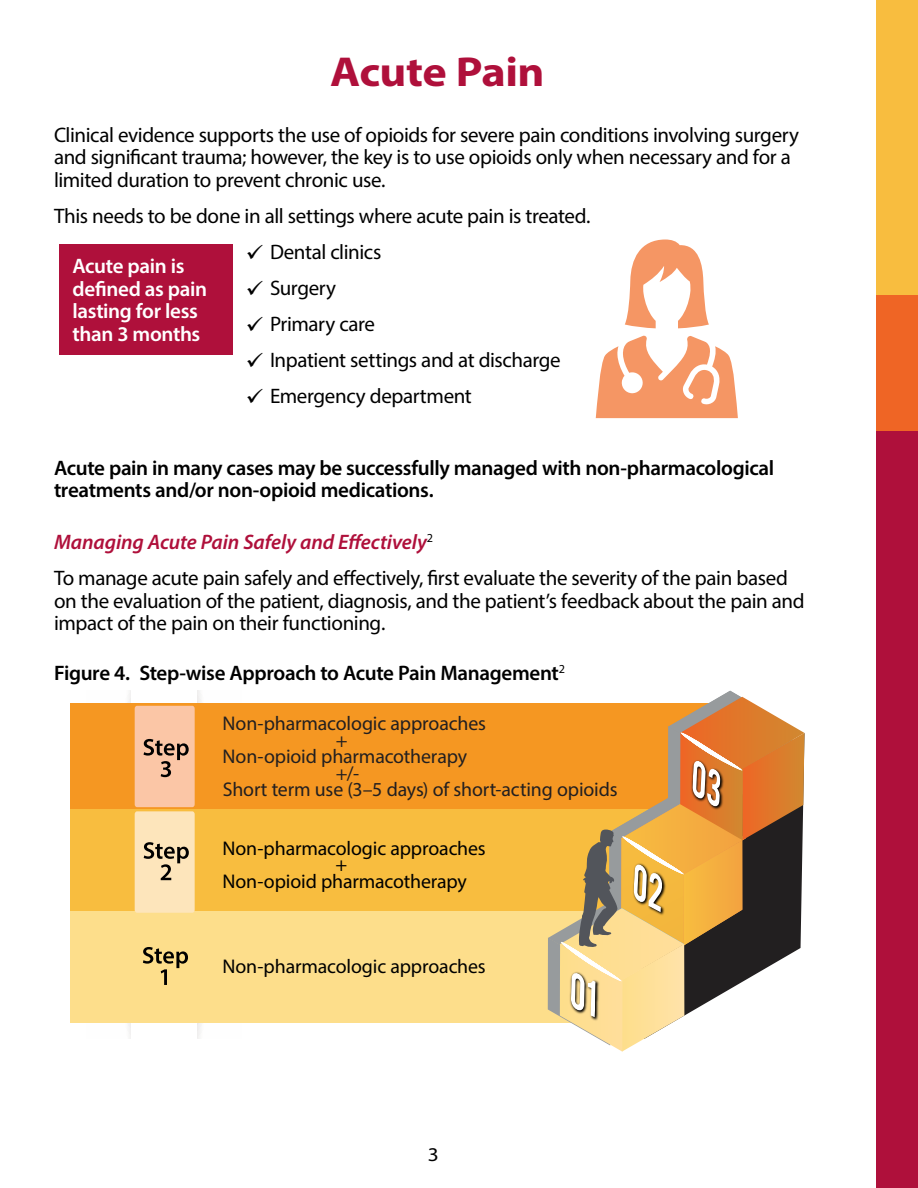
<style>
.page{position:relative;width:918px;height:1188px;background:#fff}
.page>*{position:absolute;margin:0;border:0;box-sizing:border-box;transform-origin:0 0}
.t1{font:700 42px "Myriad Pro";letter-spacing:-.015em;color:#af103b;scale:1.1 1}
.t2{font:21px/22.5px "Myriad Pro";letter-spacing:-.02em;color:#000}
.t3{font:600 21px/22.5px "Myriad Pro";letter-spacing:-.02em;color:#000}
.t4{font:600 21px/22.5px "Myriad Pro";letter-spacing:-.02em;color:#fff}
.t5{font:19.8px/16.5px "Myriad Pro";letter-spacing:-.005em;color:#221f20}
.t6{font:19.8px "Myriad Pro";letter-spacing:-.01em;color:#000}
.t7{font:19.5px "Myriad Pro";color:#000;scale:1.1 1}
.s1{font-weight:600;font-style:italic;color:#af103b}
</style>
<div class="page">
<div style="left:877px;top:1px;width:41px;height:1187px;background:#af103b"></div>
<div style="left:877px;top:288px;width:41px;height:143px;background:#ef6525"></div>
<div style="left:877px;top:0;width:41px;height:295px;background:#f8bd3f"></div>
<div style="left:70px;top:809px;width:624px;height:106px;background:#f8bd3f"></div>
<div style="left:70px;top:704px;width:678px;height:105px;background:#f59722"></div>
<div style="left:70px;top:911px;width:553px;height:112px;background:#fdde8b"></div>
<div style="left:135px;top:811px;width:60px;height:102px;background:#fde5bb;border-radius:3px"></div>
<div style="left:135px;top:706px;width:60px;height:101px;background:#fbc6a6;border-radius:3px"></div>
<svg style="left:144px;top:739px;width:45px;height:38px"></svg>
<svg style="left:143px;top:947px;width:45px;height:38px"></svg>
<svg style="left:144px;top:842px;width:45px;height:38px"></svg>
<svg style="left:548px;top:691px;width:256px;height:361px"></svg>
<div style="left:59px;top:244px;width:173px;height:110px;background:#af103b"></div>
<svg style="left:596px;top:335px;width:142px;height:83px"></svg>
<svg style="left:625px;top:240px;width:84px;height:88px"></svg>
<h1 class="t1" style="left:330px;top:44px;width:196px">Acute Pain</h1>
<p class="t2" style="left:54px;top:123px;width:746px">Clinical evidence supports the use of opioids for severe pain conditions involving surgery and signifcant trauma; however, the key is to use opioids only when necessary and for a limited duration to prevent chronic use.</p>
<p class="t2" style="left:54px;top:204px;width:538px">This needs to be done in all settings where acute pain is treated.</p>
<p class="t4" style="left:73px;top:254px;width:136px">Acute pain is defned as pain lasting for less than 3 months</p>
<p class="t2" style="left:246px;top:240px;width:137px">✓ Dental clinics</p>
<p class="t2" style="left:246px;top:276px;width:92px">✓ Surgery</p>
<p class="t2" style="left:246px;top:312px;width:131px">✓ Primary care</p>
<p class="t2" style="left:246px;top:348px;width:316px">✓ Inpatient settings and at discharge</p>
<p class="t2" style="left:246px;top:384px;width:228px">✓ Emergency department</p>
<p class="t3" style="left:54px;top:456px;width:722px">Acute pain in many cases may be successfully managed with non-pharmacological treatments and/or non-opioid medications.</p>
<p class="t2" style="left:54px;top:524px;width:735px;line-height:36px"><span class="s1">Managing Acute Pain Safely and Efectively</span><sup>2<br></sup>To manage acute pain safely and efectively, frst evaluate the severity of the pain based</p>
<p class="t2" style="left:54px;top:589px;width:752px">on the evaluation of the patient, diagnosis, and the patient’s feedback about the pain and impact of the pain on their functioning.</p>
<p class="t3" style="left:54px;top:661px;width:513px">Figure 4. Step-wise Approach to Acute Pain Management<sup>2</sup></p>
<p class="t5" style="left:223px;top:715px;width:265px">Non-pharmacologic approaches</p>
<p class="t5" style="left:336px;top:731px;width:13px">+</p>
<p class="t5" style="left:223px;top:748px;width:246px">Non-opioid pharmacotherapy</p>
<p class="t5" style="left:223px;top:764px;width:396px;text-indent:113px">+/-<br>Short term use (3–5 days) of short-acting opioids</p>
<p class="t6" style="left:223px;top:836px;width:265px">Non-pharmacologic approaches</p>
<p class="t6" style="left:336px;top:852px;width:13px">+</p>
<p class="t6" style="left:223px;top:869px;width:246px">Non-opioid pharmacotherapy</p>
<p class="t6" style="left:223px;top:954px;width:265px">Non-pharmacologic approaches</p>
<p class="t7" style="left:428px;top:1143px;width:12px">3</p>
</div>
